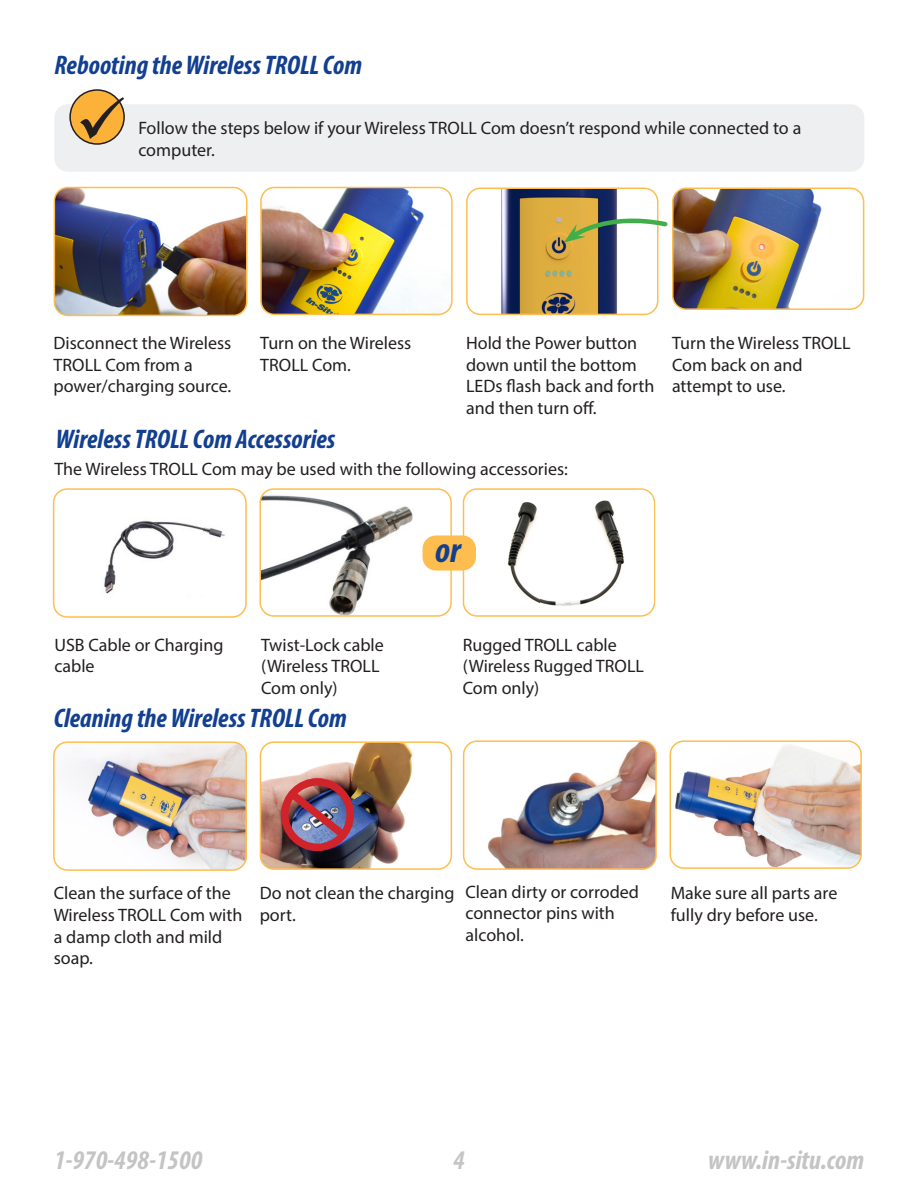
<style>
.page{position:relative;width:918px;height:1188px;background:#fff}
.page>*{position:absolute;margin:0;border:0;box-sizing:border-box;transform-origin:0 0}
.Numbered_Circle{font:italic 700 condensed 36px "Myriad Pro";color:#123f90}
.Regular_Headings{font:italic 700 condensed 27px "Myriad Pro";color:#123f90}
.t1{font:italic 700 condensed 27px "Myriad Pro";color:#c4c4c4}
.Content{font:18px/21.6px "Myriad Pro";color:#231f20}
</style>
<div class="page">
<img style="left:507px;top:491px;width:145px;height:123px">
<div style="left:463px;top:488px;width:192px;height:129px;border:2px solid #fdbe4f;border-radius:14px"></div>
<img style="left:541px;top:496px;width:94px;height:118px">
<div style="left:625px;top:490px;width:29px;height:124px;background:#fff;border-radius:13px"></div>
<img style="left:673px;top:188px;width:191px;height:120px">
<div style="left:672px;top:188px;width:192px;height:122px;border:2px solid #fdbe4f;border-radius:14px"></div>
<img style="left:468px;top:188px;width:190px;height:126px">
<div style="left:466px;top:188px;width:192px;height:127px;border:2px solid #fdbe4f;border-radius:14px"></div>
<svg style="left:564px;top:212px;width:104px;height:31px"></svg>
<svg style="left:545px;top:270px;width:27px;height:6px"></svg>
<img style="left:54px;top:188px;width:191px;height:127px">
<div style="left:54px;top:187px;width:194px;height:129px;border:2px solid #fdbe4f;border-radius:14px"></div>
<img style="left:263px;top:189px;width:187px;height:124px">
<div style="left:260px;top:187px;width:193px;height:128px;border:2px solid #fdbe4f;border-radius:14px"></div>
<div style="left:54px;top:104px;width:810px;height:68px;background:#eeeff0;border-radius:14px"></div>
<svg style="left:70px;top:90px;width:54px;height:54px"></svg>
<div style="left:69px;top:89px;width:56px;height:56px;border:2px solid #231f20;border-radius:50%"></div>
<svg style="left:80px;top:97px;width:44px;height:42px;background:#cc943c"></svg>
<img style="left:56px;top:491px;width:188px;height:124px">
<div style="left:53px;top:488px;width:194px;height:130px;border:2px solid #fdbe4f;border-radius:14px"></div>
<img style="left:260px;top:490px;width:189px;height:125px">
<div style="left:260px;top:488px;width:192px;height:129px;border:2px solid #fdbe4f;border-radius:14px"></div>
<div style="left:423px;top:535px;width:53px;height:36px;background:#fdbe4f;border-radius:14px"></div>
<img style="left:56px;top:744px;width:188px;height:124px">
<div style="left:53px;top:741px;width:194px;height:130px;border:2px solid #fdbe4f;border-radius:14px"></div>
<img style="left:465px;top:743px;width:189px;height:124px">
<div style="left:463px;top:740px;width:194px;height:130px;border:2px solid #fdbe4f;border-radius:14px"></div>
<img style="left:260px;top:744px;width:190px;height:124px">
<div style="left:260px;top:741px;width:192px;height:129px;border:2px solid #fdbe4f;border-radius:14px"></div>
<img style="left:670px;top:743px;width:189px;height:124px">
<div style="left:670px;top:740px;width:192px;height:129px;border:2px solid #fdbe4f;border-radius:14px"></div>
<div style="left:281px;top:778px;width:73px;height:73px;border:8px solid #d1232a;border-radius:50%"></div>
<img style="left:280px;top:782px;width:75px;height:65px">
<p class="Regular_Headings" style="left:54px;top:48px;width:309px">Rebooting the Wireless TROLL Com</p>
<p class="Content" style="left:138px;top:117px;width:664px">Follow the steps below if your Wireless TROLL Com doesn’t respond while connected to a computer.</p>
<p class="Content" style="left:54px;top:332px;width:179px">Disconnect the Wireless<br>TROLL Com from a power/charging source.</p>
<p class="Content" style="left:260px;top:332px;width:153px">Turn on the Wireless<br>TROLL Com.</p>
<p class="Content" style="left:466px;top:332px;width:190px">Hold the Power button down until the bottom<br>LEDs flash back and forth and then turn off.</p>
<p class="Content" style="left:672px;top:332px;width:180px">Turn the Wireless TROLL<br>Com back on and attempt to use.</p>
<p class="Regular_Headings" style="left:56px;top:422px;width:281px">Wireless TROLL Com Accessories</p>
<p class="Content" style="left:54px;top:458px;width:515px">The Wireless TROLL Com may be used with the following accessories:</p>
<p class="Content" style="left:54px;top:634px;width:171px">USB Cable or Charging cable</p>
<p class="Content" style="left:261px;top:634px;width:124px">Twist-Lock cable (Wireless TROLL<br>Com only)</p>
<p class="Regular_Headings" style="left:54px;top:701px;width:295px">Cleaning the Wireless TROLL Com</p>
<p class="Numbered_Circle" style="left:435px;top:528px;width:27px">or</p>
<p class="Content" style="left:463px;top:634px;width:183px">Rugged TROLL cable (Wireless Rugged TROLL<br>Com only)</p>
<p class="Content" style="left:54px;top:882px;width:190px">Clean the surface of the<br>Wireless TROLL Com with a damp cloth and mild soap.</p>
<p class="Content" style="left:465px;top:881px;width:175px">Clean dirty or corroded connector pins with alcohol.</p>
<p class="Content" style="left:671px;top:882px;width:168px">Make sure all parts are fully dry before use.</p>
<p class="Content" style="left:260px;top:882px;width:196px">Do not clean the charging port.</p>
<h2 class="t1" style="left:54px;top:1143px;width:150px">1-970-498-1500</h2>
<h2 class="t1" style="left:708px;top:1143px;width:157px">www.in-situ.com</h2>
<h2 class="t1" style="left:453px;top:1143px;width:13px">4</h2>
</div>
